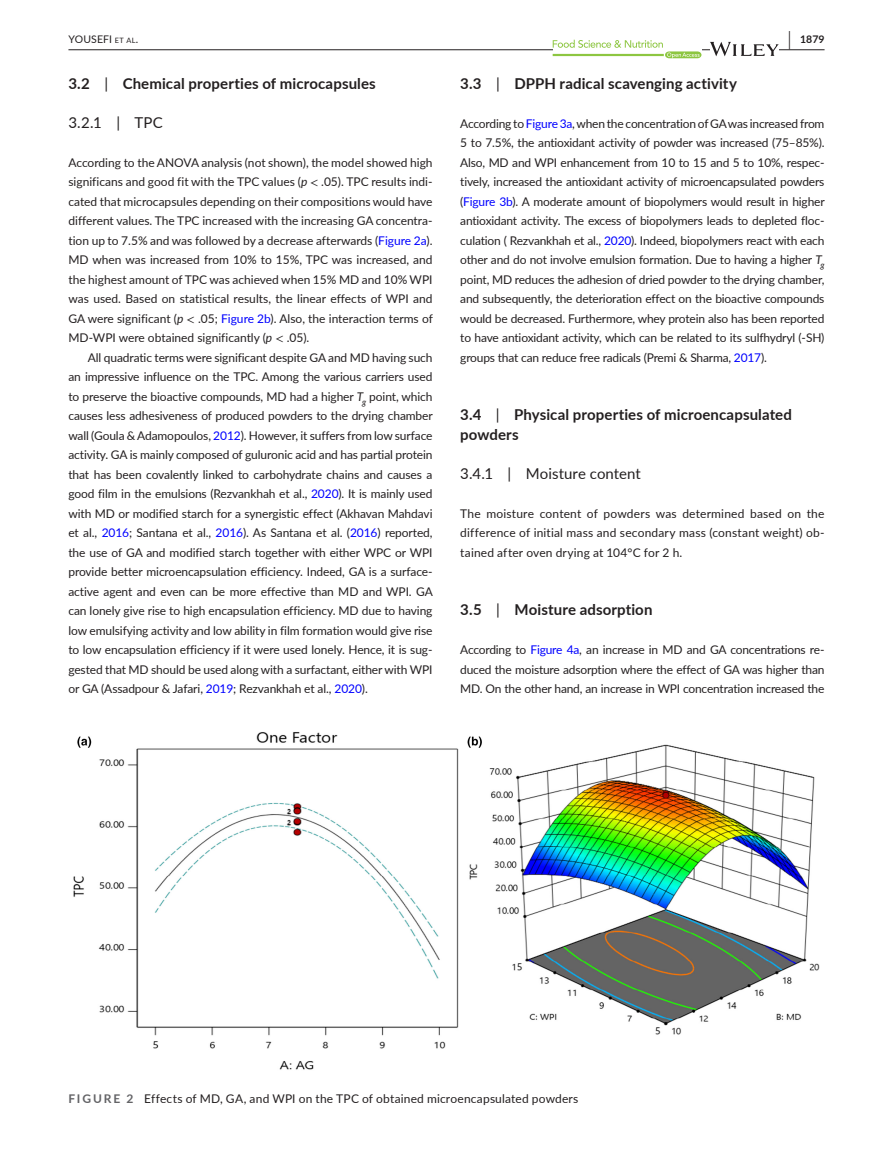
<style>
.page{position:relative;width:893px;height:1174px;background:#fff}
.page>*{position:absolute;margin:0;border:0;box-sizing:border-box;transform-origin:0 0}
.t1{font:700 15px/19.5px "Lato";letter-spacing:.005em;color:#231f20}
.t2{font:15px "Lato";letter-spacing:.005em;color:#231f20}
.t3{font:12px/19.5px "Lato";letter-spacing:-.01em;color:#231f20;text-align:justify}
.t4{font:12px "Lato";letter-spacing:.015em;color:#231f20}
.t5{font:10.5px "Lato";letter-spacing:.01em;color:#231f20}
.t6{font:700 10.5px "Lato";color:#231f20}
.s1{font-size:7.35px}
.s2{font-size:19.5px}
.s3{font-weight:400}
.s4{font-style:italic}
.s5{font-family:"STIX"}
.s6{color:#00f}
.s7{font-weight:700;color:#636366}
</style>
<div class="page">
<hr style="left:68px;top:49px;width:756px;height:1px;background:#231f20">
<svg style="left:553px;top:40px;width:148px;height:18px"></svg>
<svg style="left:710px;top:42px;width:69px;height:14px"></svg>
<img style="left:73px;top:732px;width:747px;height:338px">
<p class="t5" style="left:68px;top:31px;width:71px">YOUSEFI <span class="s1">et al</span>.</p>
<p class="t6" style="left:789px;top:31px;width:37px"><span class="s2">|</span> 1879</p>
<p class="t1" style="left:68px;top:73px;width:309px">3.2 <span class="s3">|</span> Chemical properties of microcapsules</p>
<p class="t2" style="left:68px;top:111px;width:96px">3.2.1 | TPC</p>
<p class="t3" style="left:68px;top:152px;width:366px">According to the ANOVA analysis (not shown), the model showed high significans and good fit with the TPC values (<span class="s4">p</span> <span class="s5">&lt;</span> .05). TPC results indi&shy;cated that microcapsules depending on their compositions would have different values. The TPC increased with the increasing GA concentra&shy;tion up to 7.5% and was followed by a decrease afterwards (<span class="s6">Figure 2a</span>).<br>MD when was increased from 10% to 15%, TPC was increased, and the highest amount of TPC was achieved when 15% MD and 10% WPI was used. Based on statistical results, the linear effects of WPI and GA were significant (<span class="s4">p</span> <span class="s5">&lt;</span> .05; <span class="s6">Figure 2b</span>). Also, the interaction terms of MD-WPI were obtained significantly (<span class="s4">p</span> <span class="s5">&lt;</span> .05).</p>
<p class="t3" style="left:68px;top:347px;width:366px;text-indent:20px">All quadratic terms were significant despite GA and MD having such an impressive influence on the TPC. Among the various carriers used to preserve the bioactive compounds, MD had a higher <span class="s4">T</span><sub>g</sub> point, which causes less adhesiveness of produced powders to the drying chamber wall (Goula &amp; Adamopoulos, <span class="s6">2012</span>). However, it suffers from low surface activity. GA is mainly composed of guluronic acid and has partial protein that has been covalently linked to carbohydrate chains and causes a good film in the emulsions (Rezvankhah et al., <span class="s6">2020</span>). It is mainly used with MD or modified starch for a synergistic effect (Akhavan Mahdavi et al., <span class="s6">2016</span>; Santana et al., <span class="s6">2016</span>). As Santana et al. (<span class="s6">2016</span>) reported, the use of GA and modified starch together with either WPC or WPI provide better microencapsulation efficiency. Indeed, GA is a surface&shy;active agent and even can be more effective than MD and WPI. GA can lonely give rise to high encapsulation efficiency. MD due to having low emulsifying activity and low ability in film formation would give rise to low encapsulation efficiency if it were used lonely. Hence, it is sug&shy;gested that MD should be used along with a surfactant, either with WPI or GA (Assadpour &amp; Jafari, <span class="s6">2019</span>; Rezvankhah et al., <span class="s6">2020</span>).</p>
<p class="t1" style="left:460px;top:73px;width:278px">3.3 <span class="s3">|</span> DPPH radical scavenging activity</p>
<p class="t3" style="left:460px;top:113px;width:366px">According to <span class="s6">Figure 3a</span>, when the concentration of GA was increased from 5 to 7.5%, the antioxidant activity of powder was increased (75–85%).<br>Also, MD and WPI enhancement from 10 to 15 and 5 to 10%, respec&shy;tively, increased the antioxidant activity of microencapsulated powders (<span class="s6">Figure 3b</span>). A moderate amount of biopolymers would result in higher antioxidant activity. The excess of biopolymers leads to depleted floc&shy;culation ( Rezvankhah et al., <span class="s6">2020</span>). Indeed, biopolymers react with each other and do not involve emulsion formation. Due to having a higher <span class="s4">T</span><sub>g </sub>point, MD reduces the adhesion of dried powder to the drying chamber, and subsequently, the deterioration effect on the bioactive compounds would be decreased. Furthermore, whey protein also has been reported to have antioxidant activity, which can be related to its sulfhydryl (-SH) groups that can reduce free radicals (Premi &amp; Sharma, <span class="s6">2017</span>).</p>
<p class="t1" style="left:460px;top:404px;width:333px">3.4 <span class="s3">|</span> Physical properties of microencapsulated powders</p>
<p class="t2" style="left:460px;top:462px;width:182px">3.4.1 | Moisture content</p>
<p class="t3" style="left:460px;top:503px;width:366px">The moisture content of powders was determined based on the difference of initial mass and secondary mass (constant weight) ob&shy;tained after oven drying at 104°C for 2 h.</p>
<p class="t1" style="left:460px;top:599px;width:194px">3.5 <span class="s3">|</span> Moisture adsorption</p>
<p class="t3" style="left:460px;top:639px;width:366px">According to <span class="s6">Figure 4a</span>, an increase in MD and GA concentrations re&shy;duced the moisture adsorption where the effect of GA was higher than MD. On the other hand, an increase in WPI concentration increased the</p>
<p class="t4" style="left:68px;top:1090px;width:511px"><span class="s7">FIGURE 2</span> Effects of MD, GA, and WPI on the TPC of obtained microencapsulated powders</p>
</div>
